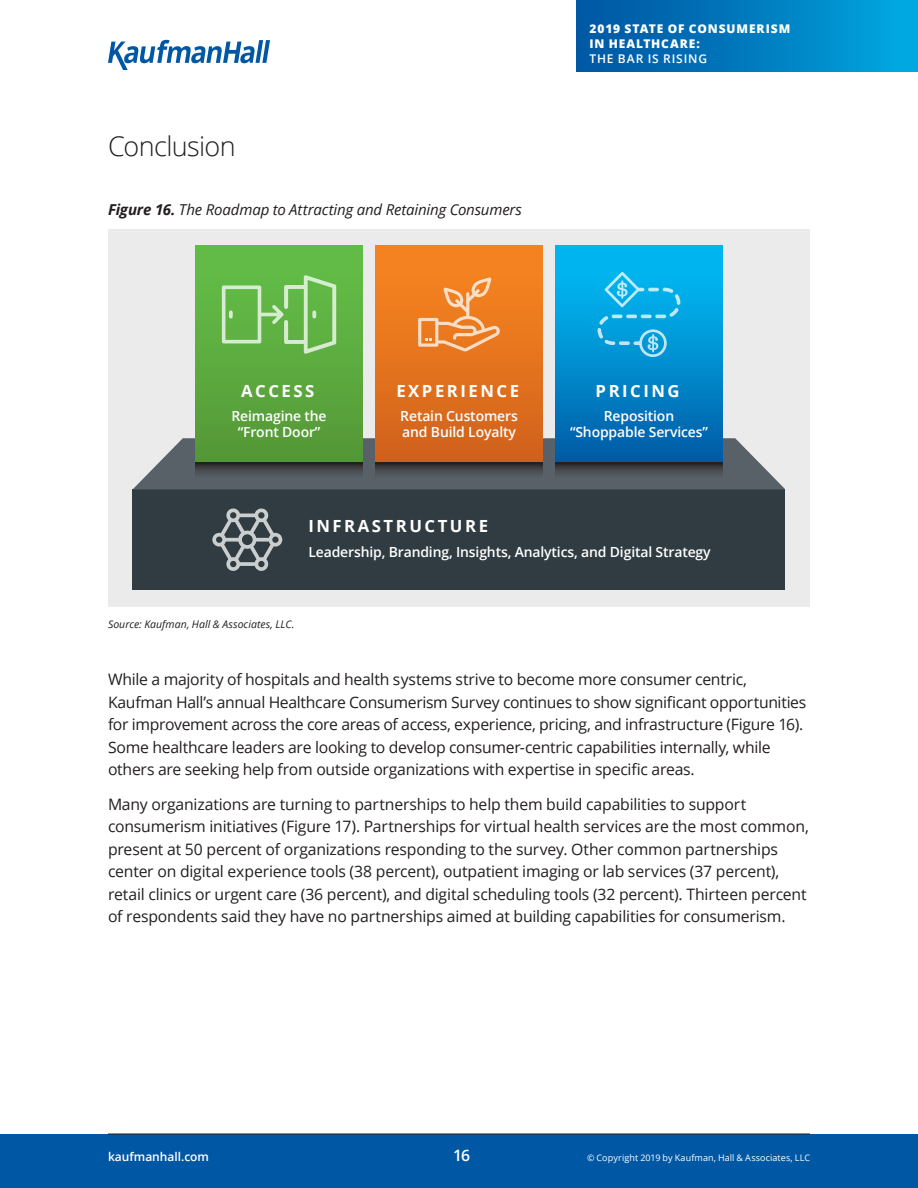
<style>
.page{position:relative;width:918px;height:1188px;background:#fff}
.page>*{position:absolute;margin:0;border:0;box-sizing:border-box;transform-origin:0 0}
.t1{font:300 27px "Open Sans";letter-spacing:-.02em;color:#221e1f}
.t2{font:700 16.8px "Open Sans";letter-spacing:.15em;color:#fff}
.t3{font:15.75px/22.5px "Open Sans";letter-spacing:-.015em;color:#221e1f}
.t4{font:600 15.75px "Open Sans";color:#fff}
.t5{font:italic 15px "Open Sans";letter-spacing:-.01em;color:#221e1f}
.t6{font:600 13.95px/16.8px "Open Sans";letter-spacing:-.01em;color:#fff;text-align:center}
.t7{font:800 12px/15px "Open Sans";letter-spacing:.075em;color:#fff}
.t8{font:600 12px "Open Sans";letter-spacing:.005em;color:#fff}
.t9{font:600 12px "Open Sans";letter-spacing:.075em;color:#fff}
.t10{font:italic 10.5px "Open Sans";letter-spacing:.005em;color:#221e1f}
.t11{font:9px "Open Sans";letter-spacing:.01em;color:#fff}
.s1{font-weight:700}
</style>
<div class="page">
<div style="left:0;top:1134px;width:918px;height:54px;background:#0058a5"></div>
<hr style="left:108px;top:1134px;width:702px;height:1px;background:#221e1f">
<svg style="left:108px;top:40px;width:162px;height:30px"></svg>
<div style="left:576px;top:0;width:342px;height:72px;background:linear-gradient(to right,#00529f,#00a8e0)"></div>
<div style="left:108px;top:229px;width:702px;height:378px;background:#ebebec"></div>
<div style="left:133px;top:489px;width:652px;height:101px;background:#303c42"></div>
<svg style="left:133px;top:438px;width:652px;height:51px"></svg>
<div style="left:555px;top:245px;width:168px;height:218px;background:linear-gradient(to bottom,#00c2fa,#005ea8)"></div>
<div style="left:375px;top:245px;width:168px;height:218px;background:linear-gradient(to bottom,#fa8720,#d1621c)"></div>
<div style="left:195px;top:245px;width:168px;height:218px;background:linear-gradient(to bottom,#64c049,#559837)"></div>
<svg style="left:555px;top:463px;width:168px;height:17px;background:#46494d"></svg>
<svg style="left:375px;top:463px;width:168px;height:17px;background:#46494d"></svg>
<svg style="left:195px;top:463px;width:168px;height:17px;background:#46494d"></svg>
<svg style="left:418px;top:278px;width:82px;height:73px;background:#f09244"></svg>
<svg style="left:598px;top:272px;width:82px;height:85px;background:#1eafe5"></svg>
<svg style="left:222px;top:275px;width:114px;height:79px;background:#78c061"></svg>
<svg style="left:212px;top:508px;width:70px;height:63px"></svg>
<h1 class="t1" style="left:108px;top:127px;width:129px">Conclusion</h1>
<p class="t5" style="left:108px;top:199px;width:416px"><span class="s1">Figure 16.</span> The Roadmap to Attracting and Retaining Consumers</p>
<p class="t7" style="left:590px;top:21px;width:202px">2019 STATE OF CONSUMERISM<br>IN HEALTHCARE:</p>
<p class="t9" style="left:590px;top:50px;width:119px">THE BAR IS RISING</p>
<p class="t2" style="left:241px;top:379px;width:75px">ACCESS</p>
<p class="t2" style="left:596px;top:379px;width:86px">PRICING</p>
<p class="t2" style="left:396px;top:379px;width:124px">EXPERIENCE</p>
<p class="t6" style="left:232px;top:407px;width:97px">Reimagine the “Front Door”</p>
<p class="t6" style="left:570px;top:407px;width:140px">Reposition “Shoppable Services”</p>
<p class="t6" style="left:400px;top:407px;width:119px;text-align:left">Retain Customers and Build Loyalty</p>
<p class="t2" style="left:308px;top:514px;width:181px">INFRASTRUCTURE</p>
<p class="t6" style="left:308px;top:543px;width:404px">Leadership, Branding, Insights, Analytics, and Digital Strategy</p>
<p class="t10" style="left:108px;top:617px;width:188px">Source: Kaufman, Hall &amp; Associates, LLC.</p>
<p class="t3" style="left:108px;top:668px;width:700px">While a majority of hospitals and health systems strive to become more consumer centric, Kaufman Hall’s annual Healthcare Consumerism Survey continues to show significant opportunities for improvement across the core areas of access, experience, pricing, and infrastructure (Figure 16).<br>Some healthcare leaders are looking to develop consumer-centric capabilities internally, while others are seeking help from outside organizations with expertise in specific areas.</p>
<p class="t3" style="left:108px;top:792px;width:702px">Many organizations are turning to partnerships to help them build capabilities to support consumerism initiatives (Figure 17). Partnerships for virtual health services are the most common, present at 50 percent of organizations responding to the survey. Other common partnerships center on digital experience tools (38 percent), outpatient imaging or lab services (37 percent), retail clinics or urgent care (36 percent), and digital scheduling tools (32 percent). Thirteen percent of respondents said they have no partnerships aimed at building capabilities for consumerism.</p>
<p class="t8" style="left:108px;top:1148px;width:103px">kaufmanhall.com</p>
<p class="t4" style="left:453px;top:1144px;width:19px">16</p>
<p class="t11" style="left:587px;top:1152px;width:224px">© Copyright 2019 by Kaufman, Hall &amp; Associates, LLC</p>
</div>
